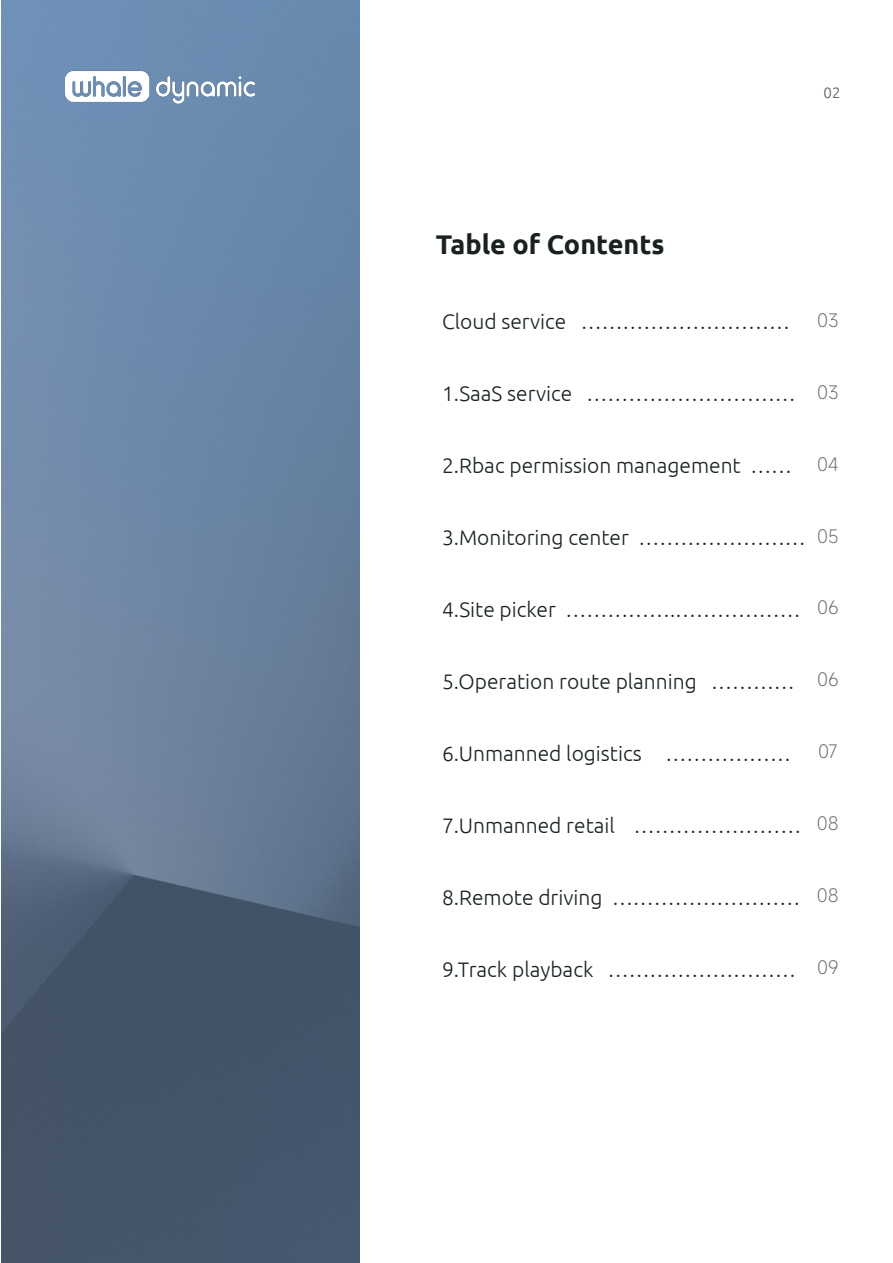
<style>
.page{position:relative;width:893px;height:1263px;background:#fff}
.page>*{position:absolute;margin:0;border:0;box-sizing:border-box;transform-origin:0 0}
.t1{font:700 27px "Ubuntu";color:#192121}
.t2{font:300 21px "Ubuntu";color:#192121}
.t3{font:300 18px "Mi Sans";color:#727171}
.t4{font:300 15px "Ubuntu";color:#585858}
</style>
<div class="page">
<img style="left:1px;top:0;width:359px;height:1263px">
<img style="left:15px;top:68px;width:291px;height:36px">
<p class="t4" style="left:824px;top:84px;width:18px">02</p>
<p class="t1" style="left:436px;top:228px;width:230px">Table of Contents</p>
<p class="t2" style="left:442px;top:309px;width:349px">Cloud service …………………………</p>
<p class="t3" style="left:817px;top:308px;width:23px">03</p>
<p class="t2" style="left:442px;top:381px;width:355px">1.SaaS service …………………………</p>
<p class="t3" style="left:817px;top:380px;width:23px">03</p>
<p class="t2" style="left:442px;top:453px;width:352px">2.Rbac permission management ……</p>
<p class="t3" style="left:817px;top:452px;width:23px">04</p>
<p class="t2" style="left:442px;top:525px;width:365px">3.Monitoring center ……………………</p>
<p class="t3" style="left:817px;top:524px;width:23px">05</p>
<p class="t2" style="left:442px;top:597px;width:360px">4.Site picker …………….………………</p>
<p class="t3" style="left:817px;top:596px;width:23px">06</p>
<p class="t2" style="left:442px;top:669px;width:354px">5.Operation route planning …………</p>
<p class="t3" style="left:817px;top:667px;width:23px">06</p>
<p class="t2" style="left:442px;top:741px;width:350px">6.Unmanned logistics ………………</p>
<p class="t3" style="left:818px;top:739px;width:21px">07</p>
<p class="t2" style="left:442px;top:813px;width:361px">7.Unmanned retail ……………………</p>
<p class="t3" style="left:817px;top:811px;width:23px">08</p>
<p class="t2" style="left:442px;top:885px;width:360px">8.Remote driving ………………………</p>
<p class="t3" style="left:817px;top:883px;width:23px">08</p>
<p class="t2" style="left:442px;top:957px;width:355px">9.Track playback ………………………</p>
<p class="t3" style="left:817px;top:955px;width:23px">09</p>
</div>
